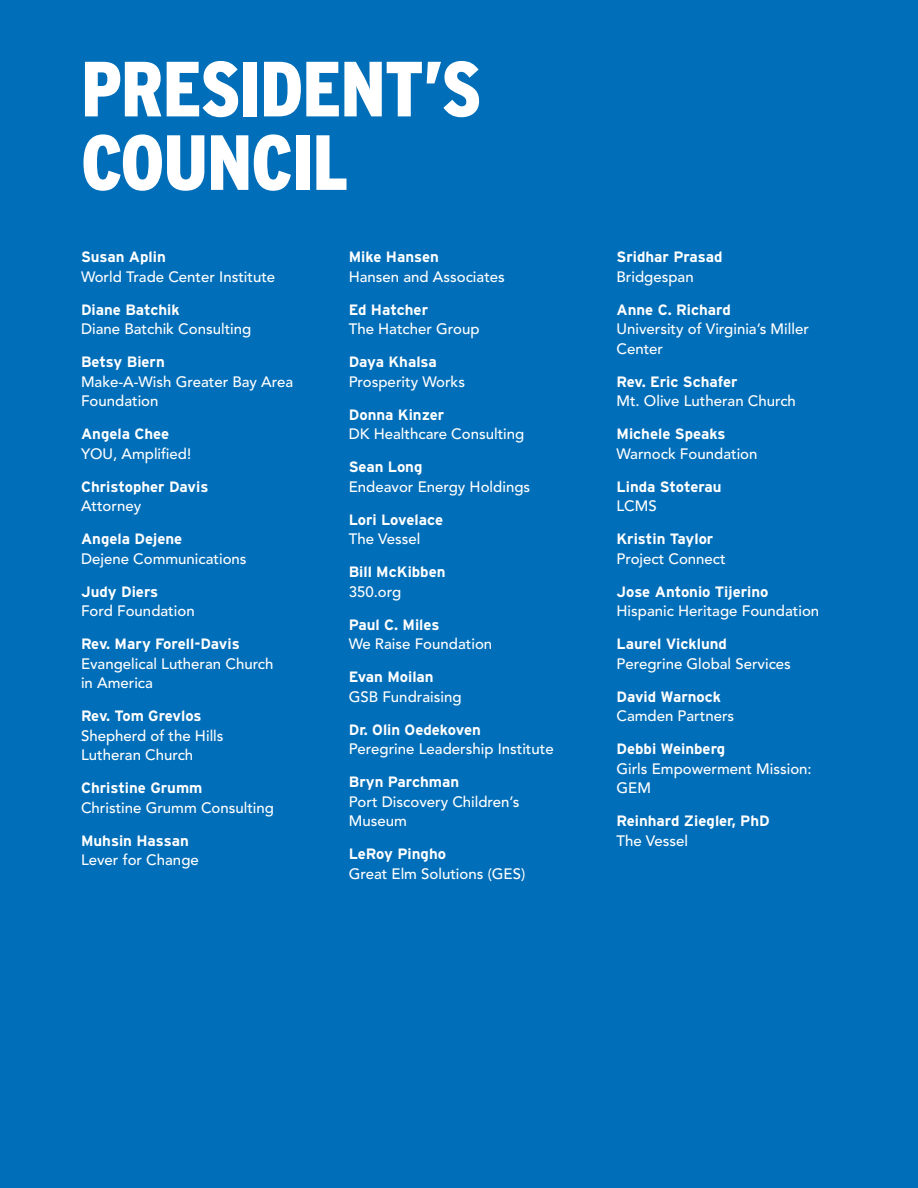
<style>
.page{position:relative;width:918px;height:1188px;background:#006eb8}
.page>*{position:absolute;margin:0;border:0;box-sizing:border-box;transform-origin:0 0}
.A-Head_XL{font:900 condensed 78px/73.5px "Interstate";letter-spacing:-.015em;color:#fff}
.Body_Copy{font:500 15px/19.5px "Avenir LT Std";color:#fff}
.Sidebar_Medium__Inte{font:700 15px "Interstate";color:#fff}
</style>
<div class="page">
<p class="A-Head_XL" style="left:81px;top:52px;width:402px">PRESIDENT’S<br>COUNCIL</p>
<p class="Sidebar_Medium__Inte" style="left:81px;top:248px;width:86px">Susan Aplin</p>
<p class="Body_Copy" style="left:81px;top:267px;width:196px">World Trade Center Institute</p>
<p class="Sidebar_Medium__Inte" style="left:81px;top:301px;width:100px">Diane Batchik</p>
<p class="Body_Copy" style="left:81px;top:320px;width:172px">Diane Batchik Consulting</p>
<p class="Sidebar_Medium__Inte" style="left:81px;top:353px;width:85px">Betsy Biern</p>
<p class="Body_Copy" style="left:81px;top:372px;width:214px">Make-A-Wish Greater Bay Area<br>Foundation</p>
<p class="Sidebar_Medium__Inte" style="left:81px;top:425px;width:90px">Angela Chee</p>
<p class="Body_Copy" style="left:81px;top:444px;width:112px">YOU, Amplified!</p>
<p class="Sidebar_Medium__Inte" style="left:81px;top:478px;width:129px">Christopher Davis</p>
<p class="Body_Copy" style="left:81px;top:497px;width:62px">Attorney</p>
<p class="Sidebar_Medium__Inte" style="left:81px;top:530px;width:103px">Angela Dejene</p>
<p class="Body_Copy" style="left:81px;top:549px;width:167px">Dejene Communications</p>
<p class="Sidebar_Medium__Inte" style="left:81px;top:583px;width:79px">Judy Diers</p>
<p class="Body_Copy" style="left:81px;top:602px;width:115px">Ford Foundation</p>
<p class="Sidebar_Medium__Inte" style="left:81px;top:635px;width:160px">Rev. Mary Forell-Davis</p>
<p class="Body_Copy" style="left:81px;top:654px;width:194px">Evangelical Lutheran Church in America</p>
<p class="Sidebar_Medium__Inte" style="left:81px;top:707px;width:122px">Rev. Tom Grevlos</p>
<p class="Body_Copy" style="left:81px;top:726px;width:144px">Shepherd of the Hills<br>Lutheran Church</p>
<p class="Sidebar_Medium__Inte" style="left:81px;top:779px;width:123px">Christine Grumm</p>
<p class="Body_Copy" style="left:81px;top:798px;width:195px">Christine Grumm Consulting</p>
<p class="Sidebar_Medium__Inte" style="left:81px;top:832px;width:109px">Muhsin Hassan</p>
<p class="Body_Copy" style="left:81px;top:851px;width:119px">Lever for Change</p>
<p class="Sidebar_Medium__Inte" style="left:349px;top:248px;width:92px">Mike Hansen</p>
<p class="Body_Copy" style="left:349px;top:267px;width:158px">Hansen and Associates</p>
<p class="Sidebar_Medium__Inte" style="left:349px;top:301px;width:81px">Ed Hatcher</p>
<p class="Body_Copy" style="left:349px;top:320px;width:132px">The Hatcher Group</p>
<p class="Sidebar_Medium__Inte" style="left:349px;top:353px;width:90px">Daya Khalsa</p>
<p class="Body_Copy" style="left:349px;top:372px;width:118px">Prosperity Works</p>
<p class="Sidebar_Medium__Inte" style="left:349px;top:406px;width:97px">Donna Kinzer</p>
<p class="Body_Copy" style="left:349px;top:425px;width:177px">DK Healthcare Consulting</p>
<p class="Sidebar_Medium__Inte" style="left:349px;top:458px;width:75px">Sean Long</p>
<p class="Body_Copy" style="left:349px;top:477px;width:183px">Endeavor Energy Holdings</p>
<p class="Sidebar_Medium__Inte" style="left:349px;top:511px;width:96px">Lori Lovelace</p>
<p class="Body_Copy" style="left:349px;top:530px;width:73px">The Vessel</p>
<p class="Sidebar_Medium__Inte" style="left:349px;top:563px;width:98px">Bill McKibben</p>
<p class="Body_Copy" style="left:349px;top:582px;width:54px">350.org</p>
<p class="Sidebar_Medium__Inte" style="left:349px;top:616px;width:92px">Paul C. Miles</p>
<p class="Body_Copy" style="left:349px;top:635px;width:145px">We Raise Foundation</p>
<p class="Sidebar_Medium__Inte" style="left:349px;top:668px;width:87px">Evan Moilan</p>
<p class="Body_Copy" style="left:349px;top:687px;width:114px">GSB Fundraising</p>
<p class="Sidebar_Medium__Inte" style="left:349px;top:721px;width:134px">Dr. Olin Oedekoven</p>
<p class="Body_Copy" style="left:349px;top:740px;width:207px">Peregrine Leadership Institute</p>
<p class="Sidebar_Medium__Inte" style="left:349px;top:773px;width:112px">Bryn Parchman</p>
<p class="Body_Copy" style="left:349px;top:792px;width:172px">Port Discovery Children’s<br>Museum</p>
<p class="Sidebar_Medium__Inte" style="left:349px;top:845px;width:99px">LeRoy Pingho</p>
<p class="Body_Copy" style="left:349px;top:864px;width:178px">Great Elm Solutions (GES)</p>
<p class="Sidebar_Medium__Inte" style="left:616px;top:248px;width:108px">Sridhar Prasad</p>
<p class="Body_Copy" style="left:616px;top:267px;width:79px">Bridgespan</p>
<p class="Sidebar_Medium__Inte" style="left:616px;top:301px;width:116px">Anne C. Richard</p>
<p class="Body_Copy" style="left:616px;top:320px;width:194px">University of Virginia’s Miller<br>Center</p>
<p class="Sidebar_Medium__Inte" style="left:616px;top:373px;width:123px">Rev. Eric Schafer</p>
<p class="Body_Copy" style="left:616px;top:392px;width:181px">Mt. Olive Lutheran Church</p>
<p class="Sidebar_Medium__Inte" style="left:616px;top:425px;width:111px">Michele Speaks</p>
<p class="Body_Copy" style="left:616px;top:444px;width:143px">Warnock Foundation</p>
<p class="Sidebar_Medium__Inte" style="left:616px;top:478px;width:107px">Linda Stoterau</p>
<p class="Body_Copy" style="left:616px;top:497px;width:42px">LCMS</p>
<p class="Sidebar_Medium__Inte" style="left:616px;top:530px;width:98px">Kristin Taylor</p>
<p class="Body_Copy" style="left:616px;top:549px;width:111px">Project Connect</p>
<p class="Sidebar_Medium__Inte" style="left:616px;top:583px;width:154px">Jose Antonio Tijerino</p>
<p class="Body_Copy" style="left:616px;top:602px;width:204px">Hispanic Heritage Foundation</p>
<p class="Sidebar_Medium__Inte" style="left:616px;top:635px;width:112px">Laurel Vicklund</p>
<p class="Body_Copy" style="left:616px;top:654px;width:176px">Peregrine Global Services</p>
<p class="Sidebar_Medium__Inte" style="left:616px;top:688px;width:106px">David Warnock</p>
<p class="Body_Copy" style="left:616px;top:707px;width:119px">Camden Partners</p>
<p class="Sidebar_Medium__Inte" style="left:616px;top:740px;width:110px">Debbi Weinberg</p>
<p class="Body_Copy" style="left:616px;top:759px;width:197px">Girls Empowerment Mission:<br>GEM</p>
<p class="Sidebar_Medium__Inte" style="left:616px;top:812px;width:155px">Reinhard Ziegler, PhD</p>
<p class="Body_Copy" style="left:616px;top:831px;width:73px">The Vessel</p>
</div>
